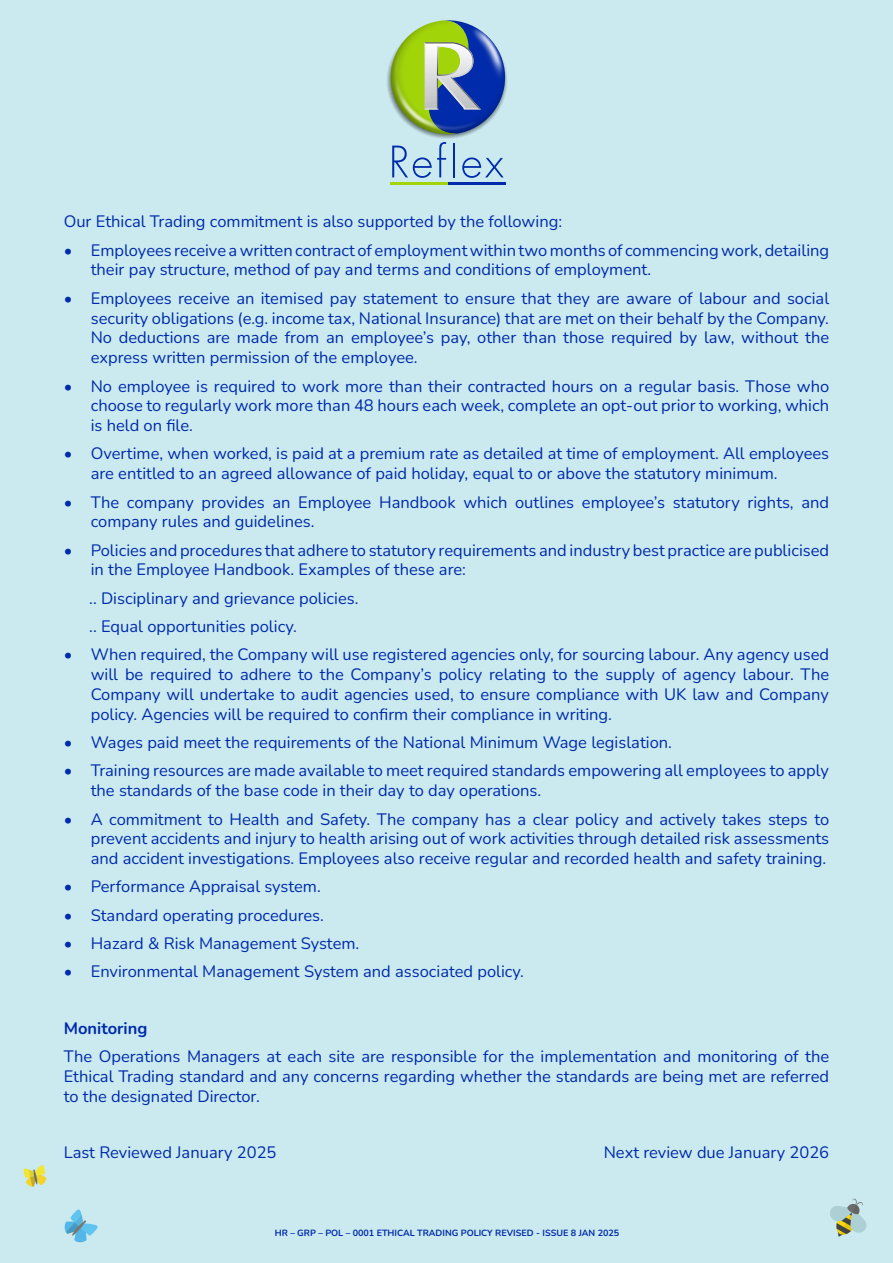
<style>
.page{position:relative;width:893px;height:1263px;background:#cbeaf0}
.page>*{position:absolute;margin:0;border:0;box-sizing:border-box;transform-origin:0 0}
.t1{font:16.5px/19.8px "Nunito";color:#002baa}
.t2{font:700 16.5px "Nunito";color:#002baa}
.t3{font:700 9px "Nunito";color:#002baa}
</style>
<div class="page">
<svg style="left:23px;top:1164px;width:23px;height:23px"></svg>
<svg style="left:64px;top:1209px;width:34px;height:34px"></svg>
<svg style="left:830px;top:1198px;width:37px;height:39px"></svg>
<svg style="left:387px;top:20px;width:120px;height:158px"></svg>
<hr style="left:391px;top:182px;width:57px;height:2px;background:#a2d40a">
<hr style="left:448px;top:182px;width:57px;height:2px;background:#002baa">
<p class="t1" style="left:64px;top:211px;width:500px">Our Ethical Trading commitment is also supported by the following:</p>
<p class="t1" style="left:91px;top:239px;width:740px;text-indent:-27px">• Employees receive a written contract of employment within two months of commencing work, detailing their pay structure, method of pay and terms and conditions of employment.</p>
<p class="t1" style="left:91px;top:288px;width:740px;text-align:justify;text-indent:-27px">• Employees receive an itemised pay statement to ensure that they are aware of labour and social security obligations (e.g. income tax, National Insurance) that are met on their behalf by the Company.<br>No deductions are made from an employee’s pay, other than those required by law, without the express written permission of the employee.</p>
<p class="t1" style="left:91px;top:375px;width:740px;text-align:justify;text-indent:-27px">• No employee is required to work more than their contracted hours on a regular basis. Those who choose to regularly work more than 48 hours each week, complete an opt-out prior to working, which is held on file.</p>
<p class="t1" style="left:91px;top:443px;width:740px;text-indent:-27px">• Overtime, when worked, is paid at a premium rate as detailed at time of employment. All employees are entitled to an agreed allowance of paid holiday, equal to or above the statutory minimum.</p>
<p class="t1" style="left:91px;top:491px;width:740px;text-indent:-27px">• The company provides an Employee Handbook which outlines employee’s statutory rights, and company rules and guidelines.</p>
<p class="t1" style="left:91px;top:539px;width:740px;text-indent:-27px">• Policies and procedures that adhere to statutory requirements and industry best practice are publicised in the Employee Handbook. Examples of these are:</p>
<p class="t1" style="left:89px;top:587px;width:271px">.. Disciplinary and grievance policies.</p>
<p class="t1" style="left:89px;top:616px;width:209px">.. Equal opportunities policy.</p>
<p class="t1" style="left:91px;top:644px;width:740px;text-align:justify;text-indent:-27px">• When required, the Company will use registered agencies only, for sourcing labour. Any agency used will be required to adhere to the Company’s policy relating to the supply of agency labour. The Company will undertake to audit agencies used, to ensure compliance with UK law and Company policy. Agencies will be required to confirm their compliance in writing.</p>
<p class="t1" style="left:64px;top:732px;width:610px">• Wages paid meet the requirements of the National Minimum Wage legislation.</p>
<p class="t1" style="left:91px;top:760px;width:740px;text-indent:-27px">• Training resources are made available to meet required standards empowering all employees to apply the standards of the base code in their day to day operations.</p>
<p class="t1" style="left:91px;top:808px;width:740px;text-align:justify;text-indent:-27px">• A commitment to Health and Safety. The company has a clear policy and actively takes steps to prevent accidents and injury to health arising out of work activities through detailed risk assessments and accident investigations. Employees also receive regular and recorded health and safety training.</p>
<p class="t1" style="left:64px;top:876px;width:259px">• Performance Appraisal system.</p>
<p class="t1" style="left:64px;top:904px;width:262px">• Standard operating procedures.</p>
<p class="t1" style="left:64px;top:933px;width:297px">• Hazard &amp; Risk Management System.</p>
<p class="t1" style="left:64px;top:961px;width:462px">• Environmental Management System and associated policy.</p>
<p class="t2" style="left:64px;top:1017px;width:85px">Monitoring</p>
<p class="t1" style="left:64px;top:1046px;width:767px;text-align:justify">The Operations Managers at each site are responsible for the implementation and monitoring of the Ethical Trading standard and any concerns regarding whether the standards are being met are referred to the designated Director.</p>
<p class="t1" style="left:64px;top:1142px;width:214px">Last Reviewed January 2025</p>
<p class="t1" style="left:604px;top:1142px;width:227px">Next review due January 2026</p>
<p class="t3" style="left:275px;top:1227px;width:346px">HR – GRP – POL – 0001 ETHICAL TRADING POLICY REVISED - ISSUE 8 JAN 2025</p>
</div>
